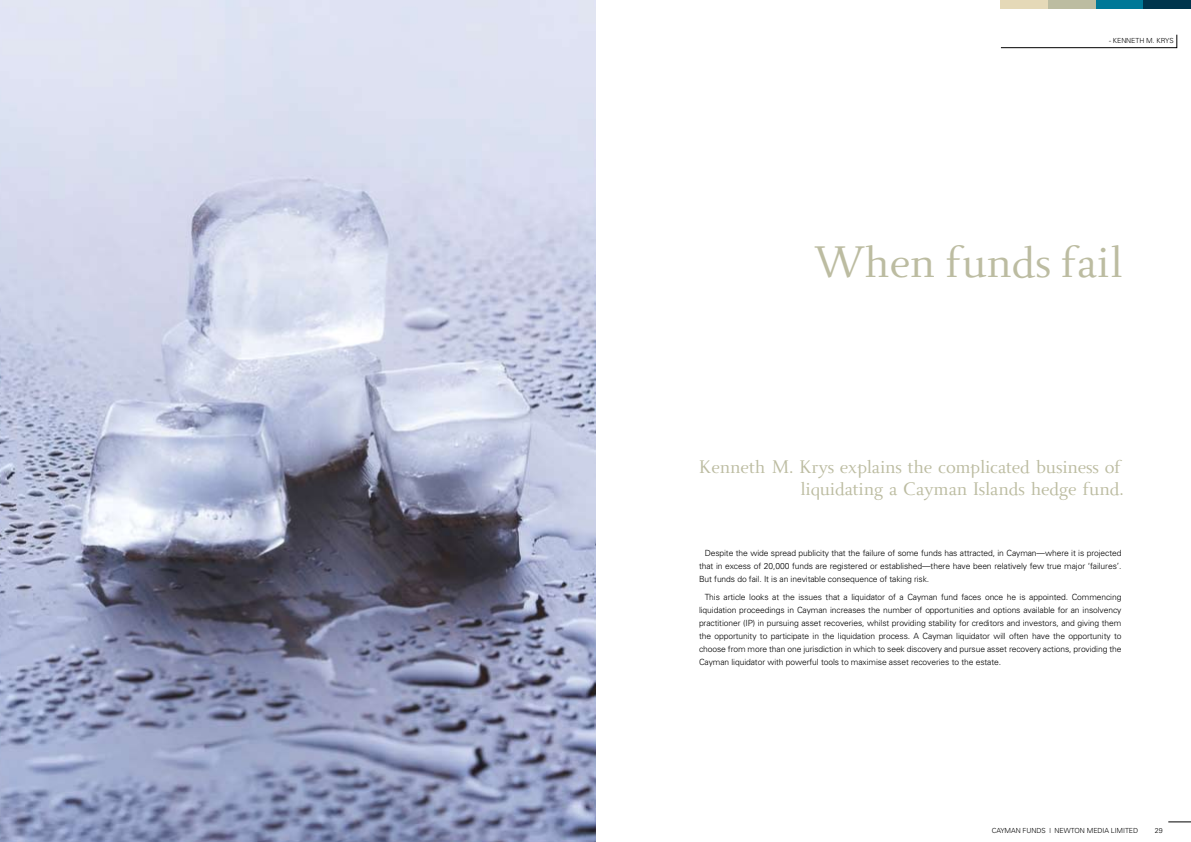
<style>
.page{position:relative;width:1191px;height:842px;background:#fff}
.page>*{position:absolute;margin:0;border:0;box-sizing:border-box;transform-origin:0 0}
.t1{font:46.4px "Beln";letter-spacing:-.01em;color:#bcbca1}
.t2{font:19.2px/22.6px "Beln";letter-spacing:-.01em;color:#bcbca1;text-align:right}
.t3{font:300 8.5px/13px "Univers";letter-spacing:-.01em;color:#000;text-align:justify}
.t4{font:300 7px "Univers";letter-spacing:-.01em;color:#000}
</style>
<div class="page">
<div style="left:1000px;top:0;width:48px;height:9px;background:#e5d9b8"></div>
<div style="left:1048px;top:0;width:48px;height:9px;background:#bcbca1"></div>
<div style="left:1096px;top:0;width:47px;height:9px;background:#007897"></div>
<div style="left:1143px;top:0;width:48px;height:9px;background:#00354d"></div>
<svg style="left:1168px;top:822px;width:23px;height:1px"></svg>
<svg style="left:1000px;top:34px;width:177px;height:14px"></svg>
<img style="left:0;top:0;width:595px;height:842px">
<p class="t4" style="left:1109px;top:37px;width:65px">- Kenneth M . krys</p>
<h1 class="t1" style="left:815px;top:237px;width:310px">When funds fail</h1>
<h2 class="t2" style="left:699px;top:456px;width:426px">Kenneth M. Krys explains the complicated business of liquidating a Cayman Islands hedge fund.</h2>
<p class="t3" style="left:699px;top:546px;width:424px;text-indent:6px">Despite the wide spread publicity that the failure of some funds has attracted, in Cayman—where it is projected that in excess of 20,000 funds are registered or established—there have been relatively few true major ‘failures’.<br>But funds do fail. It is an inevitable consequence of taking risk.</p>
<p class="t3" style="left:699px;top:590px;width:424px;text-indent:6px">This article looks at the issues that a liquidator of a Cayman fund faces once he is appointed. Commencing liquidation proceedings in Cayman increases the number of opportunities and options available for an insolvency practitioner (I P) in pursuing asset recoveries, whilst providing stability for creditors and investors, and giving them the opportunity to participate in the liquidation process. A Cayman liquidator will often have the opportunity to choose from more than one jurisdiction in which to seek discovery and pursue asset recovery actions, providing the Cayman liquidator with powerful tools to maximise asset recoveries to the estate.</p>
<p class="t4" style="left:991px;top:826px;width:148px">Cayman Fu nds | N ewton M edia Limited</p>
<p class="t4" style="left:1154px;top:826px;width:9px">29</p>
</div>
